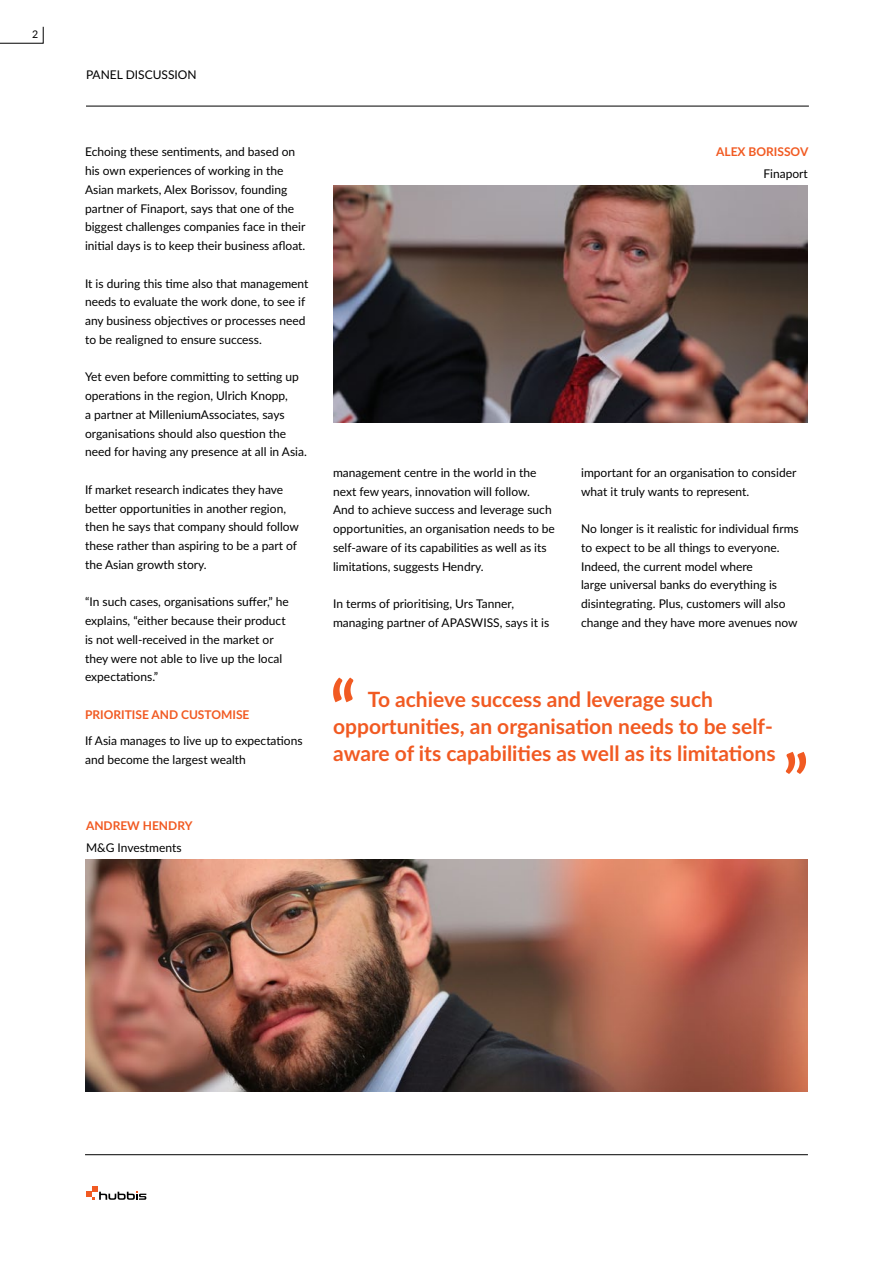
<style>
.page{position:relative;width:893px;height:1263px;background:#fff}
.page>*{position:absolute;margin:0;border:0;box-sizing:border-box;transform-origin:0 0}
.t1{font:700 21px/27px "Lato";color:#f15a22}
.t2{font:12px/18.8px "Lato";color:#000}
.t3{font:700 12px "Lato";color:#f15a22}
.t4{font:10.5px "Lato";color:#000}
</style>
<div class="page">
<hr style="left:86px;top:106px;width:723px;height:1px;background:#000">
<svg style="left:86px;top:1186px;width:60px;height:14px"></svg>
<hr style="left:85px;top:1154px;width:723px;height:1px;background:#000">
<svg style="left:0;top:26px;width:44px;height:18px"></svg>
<svg style="left:333px;top:677px;width:20px;height:25px"></svg>
<svg style="left:786px;top:752px;width:20px;height:22px"></svg>
<img style="left:333px;top:186px;width:475px;height:236px">
<img style="left:85px;top:860px;width:723px;height:232px">
<p class="t4" style="left:32px;top:26px;width:8px">2</p>
<p class="t2" style="left:86px;top:65px;width:112px">PANEL DISCUSSION</p>
<p class="t2" style="left:85px;top:142px;width:222px">Echoing these sentiments, and based on his own experiences of working in the Asian markets, Alex Borissov, founding partner of Finaport, says that one of the biggest challenges companies face in their initial days is to keep their business afloat.</p>
<p class="t2" style="left:85px;top:273px;width:225px">It is during this time also that management needs to evaluate the work done, to see if any business objectives or processes need to be realigned to ensure success.</p>
<p class="t2" style="left:85px;top:367px;width:223px">Yet even before committing to setting up operations in the region, Ulrich Knopp,<br>a partner at MilleniumAssociates, says organisations should also question the need for having any presence at all in Asia.</p>
<p class="t2" style="left:85px;top:480px;width:215px">If market research indicates they have better opportunities in another region, then he says that company should follow these rather than aspiring to be a part of the Asian growth story.</p>
<p class="t2" style="left:85px;top:592px;width:205px">“In such cases, organisations suffer,” he explains, “either because their product is not well-received in the market or they were not able to live up the local expectations.”</p>
<p class="t3" style="left:85px;top:706px;width:113px">Prioritise an d cust</p>
<p class="t3" style="left:211px;top:706px;width:32px">om ise</p>
<p class="t2" style="left:85px;top:731px;width:219px">If Asia manages to live up to expectations and become the largest wealth</p>
<p class="t3" style="left:86px;top:817px;width:108px">Andrew Hen dry</p>
<p class="t2" style="left:86px;top:838px;width:97px">M&amp;G Investments</p>
<p class="t3" style="left:716px;top:143px;width:94px">Alex Borissov</p>
<p class="t2" style="left:763px;top:164px;width:46px">Finaport</p>
<p class="t2" style="left:333px;top:462px;width:223px">management centre in the world in the next few years, innovation will follow.<br>And to achieve success and leverage such opportunities, an organisation needs to be self-aware of its capabilities as well as its limitations, suggests Hendry.</p>
<p class="t2" style="left:333px;top:594px;width:218px">In terms of prioritising, Urs Tanner, managing partner of APASWISS, says it is</p>
<p class="t2" style="left:581px;top:463px;width:217px">important for an organisation to consider what it truly wants to represent.</p>
<p class="t2" style="left:581px;top:519px;width:219px">No longer is it realistic for individual firms to expect to be all things to everyone.<br>Indeed, the current model where<br>large universal banks do everything is disintegrating. Plus, customers will also change and they have more avenues now</p>
<h1 class="t1" style="left:333px;top:685px;width:444px;text-indent:35px">To achieve success and leverage such opportunities, an organisation needs to be self&shy;aware of its capabilities as well as its limitations</h1>
</div>
